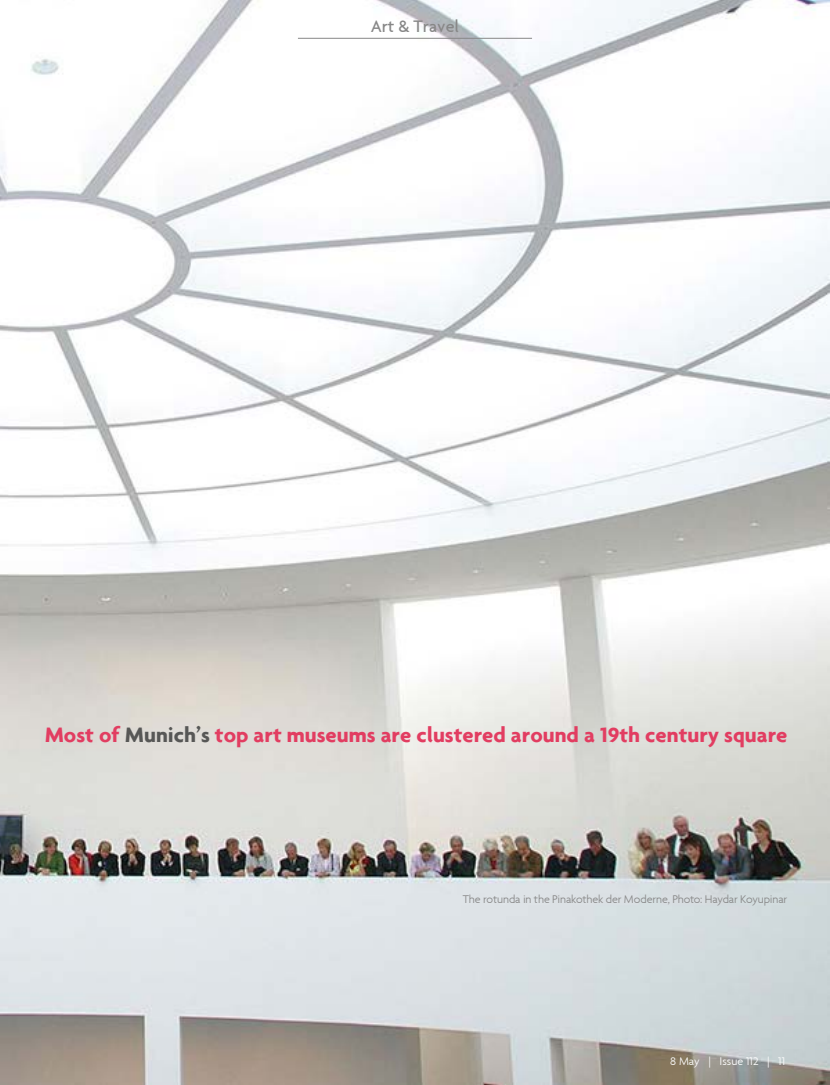
<style>
.page{position:relative;width:830px;height:1085px;background:#fff}
.page>*{position:absolute;margin:0;border:0;box-sizing:border-box;transform-origin:0 0}
.t1{font:700 22.5px "Agenda";color:#e23d61}
.t2{font:500 18px "Agenda";color:#878787}
.t3{font:300 12px "Agenda";letter-spacing:-.01em;color:#878787}
.t4{font:300 12px "Agenda";color:#fff}
.s1{color:#575756}
</style>
<div class="page">
<img style="left:0;top:0;width:829px;height:1084px">
<hr style="left:298px;top:38px;width:233px;height:1px;background:#878787">
<p class="t2" style="left:370px;top:15px;width:90px">Art &amp; Travel</p>
<p class="t1" style="left:45px;top:721px;width:743px">Most of <span class="s1">Munich’s</span> top art museums are clustered around a 19th century square</p>
<p class="t3" style="left:462px;top:891px;width:326px">The rotunda in the Pinakothek der Moderne, Photo: Haydar Koyupinar</p>
<p class="t4" style="left:670px;top:1053px;width:116px">8 May | Issue 112 | 11</p>
</div>
